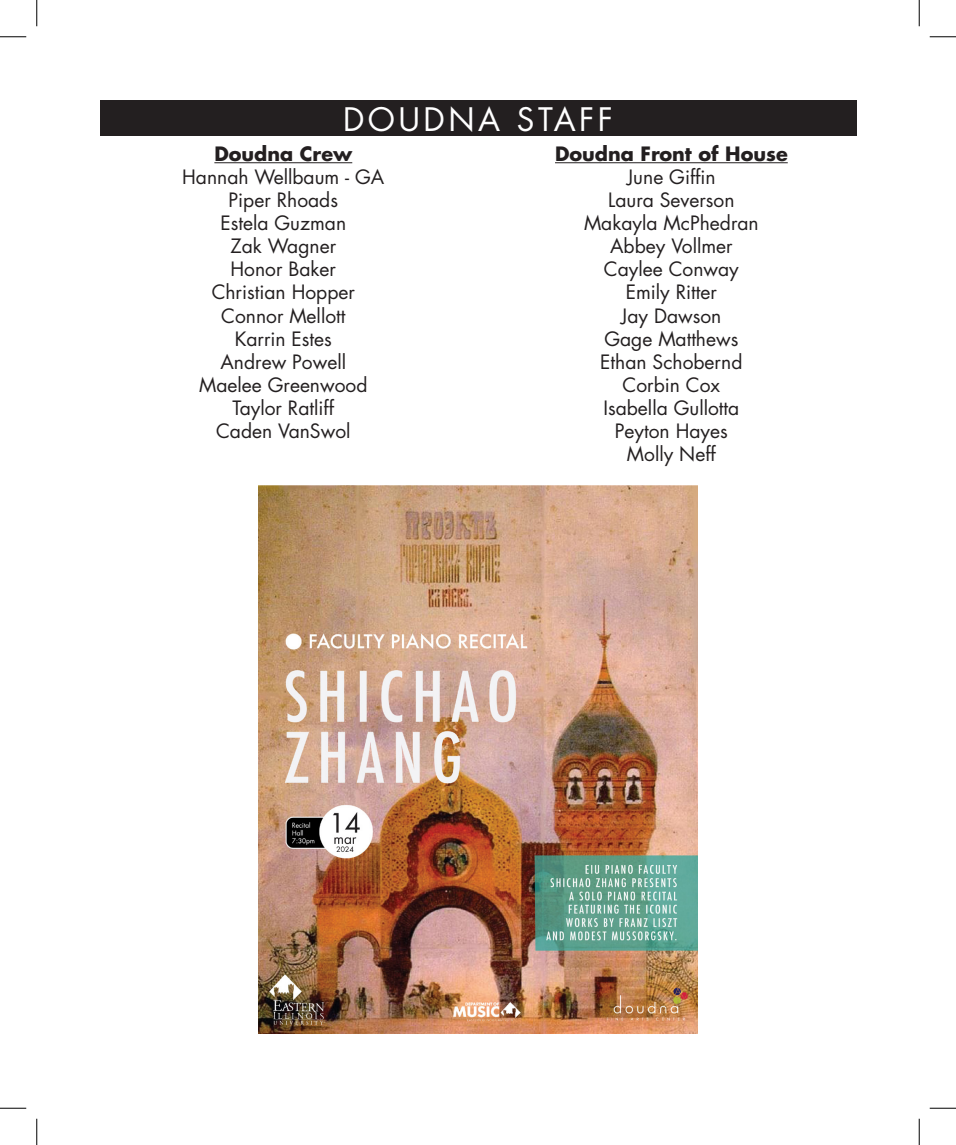
<style>
.page{position:relative;width:956px;height:1145px;background:#fff}
.page>*{position:absolute;margin:0;border:0;box-sizing:border-box;transform-origin:0 0}
.t1{font:31.5px "Futura Std";letter-spacing:.11em;color:#fff}
.t2{font:19.25px "Futura Std";color:#231f20}
.t3{font:700 19.25px "Futura Std";color:#231f20}
</style>
<div class="page">
<div style="left:100px;top:100px;width:756px;height:35px;background:#231f20"></div>
<hr style="left:214px;top:162px;width:138px;height:1px;background:#231f20">
<hr style="left:555px;top:162px;width:232px;height:1px;background:#231f20">
<img style="left:258px;top:485px;width:439px;height:549px">
<svg style="left:0;top:36px;width:26px;height:1px"></svg>
<svg style="left:929px;top:36px;width:27px;height:1px"></svg>
<svg style="left:0;top:1107px;width:26px;height:1px"></svg>
<svg style="left:929px;top:1107px;width:27px;height:1px"></svg>
<svg style="left:36px;top:0;width:1px;height:26px"></svg>
<svg style="left:36px;top:1118px;width:1px;height:26px"></svg>
<svg style="left:918px;top:0;width:1px;height:26px"></svg>
<svg style="left:918px;top:1118px;width:1px;height:26px"></svg>
<p class="t1" style="left:343px;top:99px;width:271px">DOUDNA STAFF</p>
<p class="t3" style="left:214px;top:141px;width:139px">Doudna Crew</p>
<p class="t2" style="left:182px;top:164px;width:204px">Hannah Wellbaum - GA</p>
<p class="t2" style="left:228px;top:188px;width:111px">Piper Rhoads</p>
<p class="t2" style="left:220px;top:211px;width:127px">Estela Guzman</p>
<p class="t2" style="left:230px;top:234px;width:107px">Zak Wagner</p>
<p class="t2" style="left:230px;top:257px;width:107px">Honor Baker</p>
<p class="t2" style="left:212px;top:280px;width:145px">Christian Hopper</p>
<p class="t2" style="left:221px;top:303px;width:126px">Connor Mellott</p>
<p class="t2" style="left:235px;top:326px;width:99px">Karrin Estes</p>
<p class="t2" style="left:220px;top:349px;width:127px">Andrew Powell</p>
<p class="t2" style="left:199px;top:372px;width:170px">Maelee Greenwood</p>
<p class="t2" style="left:232px;top:395px;width:103px">Taylor Ratliff</p>
<p class="t2" style="left:216px;top:419px;width:136px">Caden VanSwol</p>
<p class="t3" style="left:555px;top:141px;width:234px">Doudna Front of House</p>
<p class="t2" style="left:627px;top:164px;width:90px">June Giffin</p>
<p class="t2" style="left:608px;top:188px;width:128px">Laura Severson</p>
<p class="t2" style="left:584px;top:211px;width:176px">Makayla McPhedran</p>
<p class="t2" style="left:610px;top:234px;width:124px">Abbey Vollmer</p>
<p class="t2" style="left:604px;top:257px;width:136px">Caylee Conway</p>
<p class="t2" style="left:625px;top:280px;width:93px">Emily Ritter</p>
<p class="t2" style="left:621px;top:303px;width:102px">Jay Dawson</p>
<p class="t2" style="left:604px;top:326px;width:136px">Gage Matthews</p>
<p class="t2" style="left:600px;top:349px;width:144px">Ethan Schobernd</p>
<p class="t2" style="left:622px;top:372px;width:99px">Corbin Cox</p>
<p class="t2" style="left:603px;top:395px;width:137px">Isabella Gullotta</p>
<p class="t2" style="left:615px;top:419px;width:114px">Peyton Hayes</p>
<p class="t2" style="left:627px;top:442px;width:90px">Molly Neff</p>
</div>
